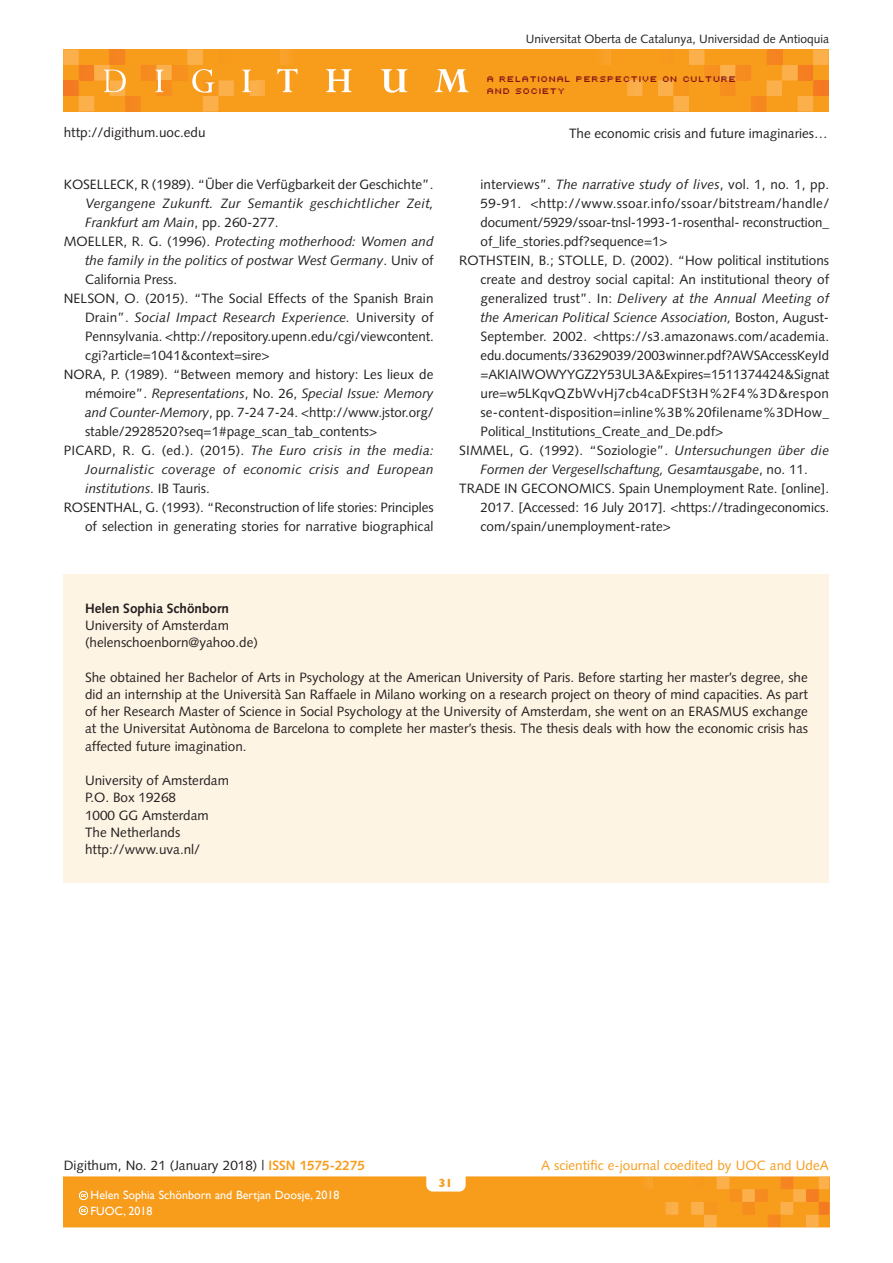
<style>
.page{position:relative;width:893px;height:1263px;background:#fff}
.page>*{position:absolute;margin:0;border:0;box-sizing:border-box;transform-origin:0 0}
._02_Bibliografia{font:13.5px/18.9px "Syntax LT";color:#231f20;text-align:justify}
._05_Curriculum_autor{font:13.5px/17.2px "Syntax LT";color:#231f20;text-align:justify}
._02_Bibliografia-2{font:italic 13.5px/19px "Syntax LT";color:#231f20;text-align:justify}
.t1{font:13.5px "Syntax LT";color:#f89c1c}
._05_Curriculum_autor-2{font:700 13.5px "Syntax LT";color:#231f20}
.t2{font:12px "Syntax LT";color:#231f20}
.t3{font:12px/15.8px "Gill Sans";color:#fff}
.t4{font:700 12px "Gill Sans";color:#f89c1c}
.t5{font:9px/12px "Uni 0554";color:#821316}
.s1{font-style:italic}
.s2{font-style:normal}
.s3{font-weight:700;color:#f89c1c}
</style>
<div class="page">
<hr style="left:829px;top:1177px;width:1px;height:50px;background:#f47921">
<div style="left:63px;top:49px;width:766px;height:62px;background:#f89c1c"></div>
<hr style="left:265px;top:49px;width:1px;height:62px;background:#faab40">
<hr style="left:266px;top:49px;width:2px;height:62px;background:#faab3f">
<hr style="left:268px;top:49px;width:1px;height:62px;background:#faaa3d">
<hr style="left:269px;top:49px;width:2px;height:62px;background:#faa93b">
<hr style="left:271px;top:49px;width:1px;height:62px;background:#faa839">
<hr style="left:272px;top:49px;width:2px;height:62px;background:#faa837">
<hr style="left:274px;top:49px;width:1px;height:62px;background:#faa736">
<hr style="left:275px;top:49px;width:2px;height:62px;background:#faa633">
<hr style="left:277px;top:49px;width:1px;height:62px;background:#f9a531">
<hr style="left:278px;top:49px;width:2px;height:62px;background:#f9a430">
<hr style="left:625px;top:49px;width:2px;height:62px;background:#faab40">
<hr style="left:624px;top:49px;width:1px;height:62px;background:#faab3f">
<hr style="left:622px;top:49px;width:2px;height:62px;background:#faaa3d">
<hr style="left:621px;top:49px;width:1px;height:62px;background:#faa93b">
<hr style="left:619px;top:49px;width:2px;height:62px;background:#faa839">
<hr style="left:618px;top:49px;width:1px;height:62px;background:#faa837">
<hr style="left:616px;top:49px;width:2px;height:62px;background:#faa736">
<hr style="left:615px;top:49px;width:1px;height:62px;background:#faa633">
<hr style="left:613px;top:49px;width:2px;height:62px;background:#f9a531">
<hr style="left:612px;top:49px;width:1px;height:62px;background:#f9a430">
<svg style="left:605px;top:49px;width:6px;height:16px"></svg>
<svg style="left:627px;top:49px;width:202px;height:62px"></svg>
<hr style="left:815px;top:80px;width:4px;height:16px;background:#f47b21">
<hr style="left:819px;top:80px;width:3px;height:16px;background:#f47a21">
<hr style="left:822px;top:80px;width:3px;height:16px;background:#f47921">
<hr style="left:825px;top:80px;width:4px;height:16px;background:#f47921">
<svg style="left:63px;top:49px;width:202px;height:62px"></svg>
<svg style="left:277px;top:49px;width:21px;height:43px"></svg>
<svg style="left:326px;top:69px;width:26px;height:23px"></svg>
<svg style="left:381px;top:69px;width:26px;height:24px"></svg>
<svg style="left:434px;top:69px;width:35px;height:23px"></svg>
<svg style="left:64px;top:1177px;width:765px;height:50px;background:#f89d21"></svg>
<div style="left:64px;top:574px;width:765px;height:308px;background:#fef4e4"></div>
<p class="t2" style="left:526px;top:32px;width:305px">Universitat Oberta de Catalunya, Universidad de Antioquia</p>
<p class="t5" style="left:488px;top:72px;width:251px">A RELATIONAL PERSPECTIVE ON CULTURE<br>AND SOCIETY</p>
<p class="_02_Bibliografia" style="left:64px;top:122px;width:143px">http://digithum.uoc.edu</p>
<p class="_02_Bibliografia" style="left:569px;top:124px;width:260px">The economic crisis and future imaginaries…</p>
<p class="_02_Bibliografia" style="left:85px;top:175px;width:350px;text-indent:-21px">KOSELLECK, R (1989). “Über die Verfügbarkeit der Geschichte”.<br><span class="s1">Vergangene Zukunft. Zur Semantik geschichtlicher Zeit, Frankfurt am Main</span>, pp. 260-277.</p>
<p class="_02_Bibliografia-2" style="left:85px;top:231px;width:350px;text-indent:-21px"><span class="s2">MOELLER, R. G. (1996).</span> Protecting motherhood: Women and the family in the politics of postwar West Germany<span class="s2">. Univ of California Press.</span></p>
<p class="_02_Bibliografia" style="left:85px;top:288px;width:350px;text-indent:-21px">NELSON, O. (2015). “The Social Effects of the Spanish Brain Drain”. <span class="s1">Social Impact Research Experience.</span> University of Pennsylvania. &lt;http://repository.upenn.edu/cgi/viewcontent. cgi?article=1041&amp;context=sire&gt;</p>
<p class="_02_Bibliografia" style="left:85px;top:364px;width:350px;text-indent:-21px">NORA, P. (1989). “Between memory and history: Les lieux de mémoire”. <span class="s1">Representations</span>, No. 26, <span class="s1">Special Issue: Memory and Counter-Memory</span>, pp. 7-24 7-24. &lt;http://www.jstor.org/ stable/2928520?seq=1#page_scan_tab_contents&gt;</p>
<p class="_02_Bibliografia-2" style="left:85px;top:440px;width:350px;text-indent:-21px"><span class="s2">PICARD, R. G. (ed.). (2015).</span> The Euro crisis in the media:<br>Journalistic coverage of economic crisis and European institutions<span class="s2">. IB Tauris.</span></p>
<p class="_02_Bibliografia" style="left:64px;top:497px;width:371px;text-align:right">ROSENTHAL, G. (1993). “Reconstruction of life stories: Principles of selection in generating stories for narrative biographical</p>
<p class="_02_Bibliografia" style="left:480px;top:175px;width:350px">interviews”. <span class="s1">The narrative study of lives</span>, vol. 1, no. 1, pp.<br>59-91. &lt;http://www.ssoar.info/ssoar/bitstream/handle/ document/5929/ssoar-tnsl-1993-1-rosenthal- reconstruction_ of_life_stories.pdf?sequence=1&gt;</p>
<p class="_02_Bibliografia" style="left:480px;top:251px;width:350px;text-indent:-21px">ROTHSTEIN, B.; STOLLE, D. (2002). “How political institutions create and destroy social capital: An institutional theory of generalized trust”. In: <span class="s1">Delivery at the Annual Meeting of the American Political Science Association,</span> Boston, August-September. 2002. &lt;https://s3.amazonaws.com/academia. edu.documents/33629039/2003winner.pdf?AWSAccessKeyId =AKIAIWOWYYGZ2Y53UL3A&amp;Expires=1511374424&amp;Signat ure=w5LKqvQZbWvHj7cb4caDFSt3H%2F4%3D&amp;respon se-content-disposition=inline%3B%20filename%3DHow_ Political_Institutions_Create_and_De.pdf&gt;</p>
<p class="_02_Bibliografia-2" style="left:459px;top:440px;width:371px;text-align:center"><span class="s2">SIMMEL, G. (1992). “Soziologie”.</span> Untersuchungen über die<br>Formen der Vergesellschaftung, Gesamtausgabe<span class="s2">, no. 11.</span></p>
<p class="_02_Bibliografia" style="left:480px;top:478px;width:350px;text-indent:-21px">TRADE IN GECONOMICS. Spain Unemployment Rate. [online].<br>2017. [Accessed: 16 July 2017]. &lt;https://tradingeconomics. com/spain/unemployment-rate&gt;</p>
<p class="_05_Curriculum_autor-2" style="left:85px;top:600px;width:146px">Helen Sophia Schönborn</p>
<p class="_05_Curriculum_autor" style="left:85px;top:617px;width:145px">University of Amsterdam</p>
<p class="_05_Curriculum_autor" style="left:85px;top:634px;width:174px">(helenschoenborn@yahoo.de)</p>
<p class="_05_Curriculum_autor" style="left:85px;top:668px;width:724px">She obtained her Bachelor of Arts in Psychology at the American University of Paris. Before starting her master’s degree, she did an internship at the Università San Raffaele in Milano working on a research project on theory of mind capacities. As part of her Research Master of Science in Social Psychology at the University of Amsterdam, she went on an ERASMUS exchange at the Universitat Autònoma de Barcelona to complete her master’s thesis. The thesis deals with how the economic crisis has affected future imagination.</p>
<p class="_05_Curriculum_autor" style="left:85px;top:772px;width:145px">University of Amsterdam</p>
<p class="_05_Curriculum_autor" style="left:85px;top:789px;width:93px">P.O. Box 19268</p>
<p class="_05_Curriculum_autor" style="left:85px;top:806px;width:125px">1000 GG Amsterdam</p>
<p class="_05_Curriculum_autor" style="left:85px;top:824px;width:97px">The Netherlands</p>
<p class="_05_Curriculum_autor" style="left:85px;top:841px;width:117px">http://www.uva.nl/</p>
<p class="_02_Bibliografia" style="left:64px;top:1156px;width:303px">Digithum, No. 21 (January 2018) | <span class="s3">ISSN 1575-2275</span></p>
<p class="t1" style="left:541px;top:1157px;width:289px">A scientific e-journal coedited by UOC and UdeA</p>
<p class="t4" style="left:438px;top:1173px;width:16px">31</p>
<p class="t3" style="left:91px;top:1187px;width:250px">Helen Sophia Schönborn and Bertjan Doosje, 2018<br>FUOC, 2018</p>
</div>
